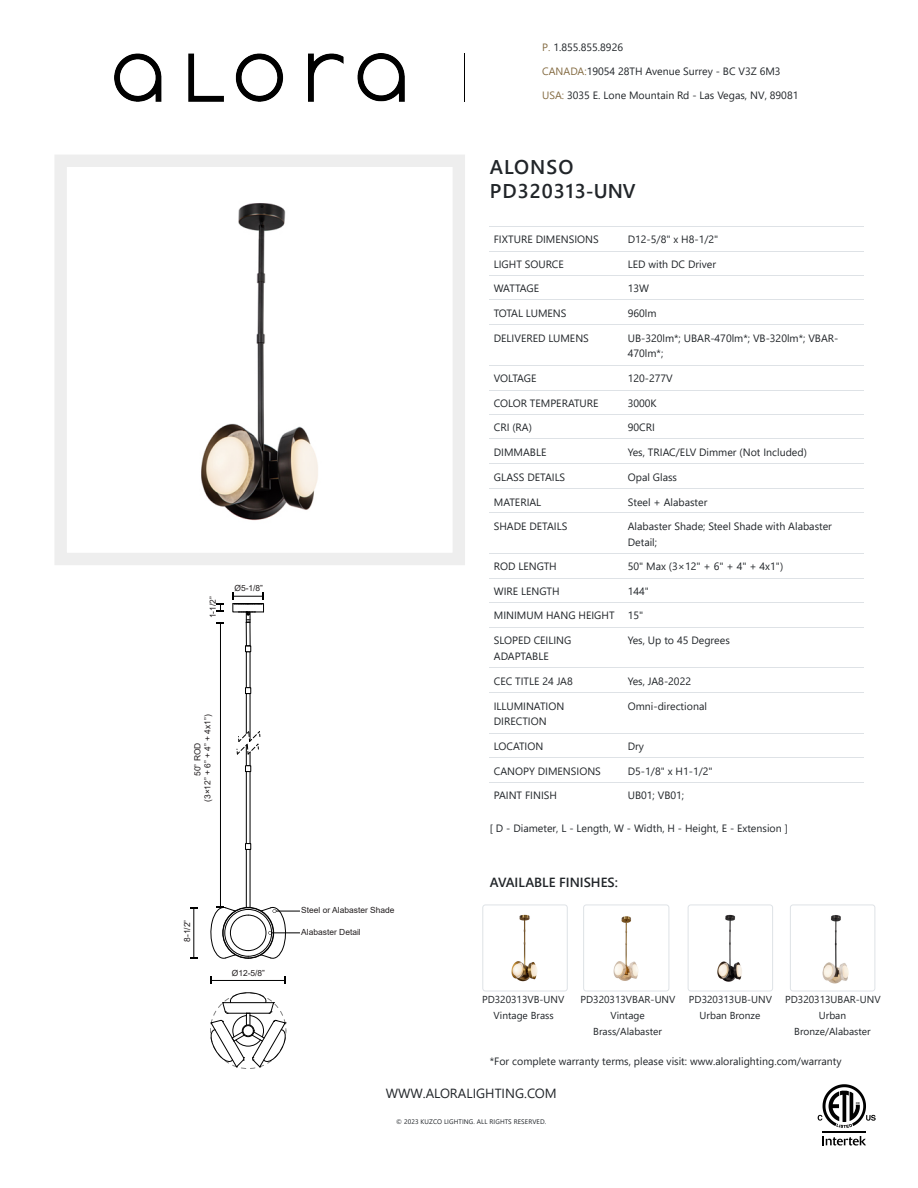
<style>
.page{position:relative;width:918px;height:1188px;background:#fff}
.page>*{position:absolute;margin:0;border:0;box-sizing:border-box;transform-origin:0 0}
.t1{font:600 19.8px/24px "Segoe UI";letter-spacing:.05em;color:#212529}
.t2{font:13.2px "Segoe UI";color:#212529}
.t3{font:600 13.2px "Segoe UI";color:#212529}
.t4{font:10.65px/15.8px "Segoe UI";color:#212529}
.t5{font:10.65px "Segoe UI";letter-spacing:-.03em;color:#212529}
.t6{font:10.65px "Segoe UI";letter-spacing:-.02em;color:#212529}
.t7{font:10.05px/15.8px "Segoe UI";color:#212529;text-align:center}
.t8{font:8.4px/10.1px "Arial";color:#231f20;text-align:center}
.t9{font:6.6px "Segoe UI";letter-spacing:.015em;color:#212529}
.s1{color:#846b42}
</style>
<div class="page">
<div style="left:54px;top:155px;width:411px;height:410px;border:12px solid #eee"></div>
<hr style="left:490px;top:226px;width:134px;height:1px;background:#dee2e6">
<hr style="left:624px;top:226px;width:239px;height:1px;background:#dee2e6">
<hr style="left:490px;top:251px;width:134px;height:1px;background:#dee2e6">
<hr style="left:624px;top:251px;width:239px;height:1px;background:#dee2e6">
<hr style="left:490px;top:275px;width:134px;height:1px;background:#dee2e6">
<hr style="left:624px;top:275px;width:239px;height:1px;background:#dee2e6">
<hr style="left:490px;top:299px;width:134px;height:1px;background:#dee2e6">
<hr style="left:624px;top:299px;width:239px;height:1px;background:#dee2e6">
<hr style="left:490px;top:324px;width:134px;height:1px;background:#dee2e6">
<hr style="left:624px;top:324px;width:239px;height:1px;background:#dee2e6">
<hr style="left:490px;top:365px;width:134px;height:1px;background:#dee2e6">
<hr style="left:624px;top:365px;width:239px;height:1px;background:#dee2e6">
<hr style="left:490px;top:390px;width:134px;height:1px;background:#dee2e6">
<hr style="left:624px;top:390px;width:239px;height:1px;background:#dee2e6">
<hr style="left:490px;top:415px;width:134px;height:1px;background:#dee2e6">
<hr style="left:624px;top:415px;width:239px;height:1px;background:#dee2e6">
<hr style="left:490px;top:439px;width:134px;height:1px;background:#dee2e6">
<hr style="left:624px;top:439px;width:239px;height:1px;background:#dee2e6">
<hr style="left:490px;top:463px;width:134px;height:1px;background:#dee2e6">
<hr style="left:624px;top:463px;width:239px;height:1px;background:#dee2e6">
<hr style="left:490px;top:488px;width:134px;height:1px;background:#dee2e6">
<hr style="left:624px;top:488px;width:239px;height:1px;background:#dee2e6">
<hr style="left:490px;top:512px;width:134px;height:1px;background:#dee2e6">
<hr style="left:624px;top:512px;width:239px;height:1px;background:#dee2e6">
<hr style="left:490px;top:553px;width:134px;height:1px;background:#dee2e6">
<hr style="left:624px;top:553px;width:239px;height:1px;background:#dee2e6">
<hr style="left:490px;top:578px;width:134px;height:1px;background:#dee2e6">
<hr style="left:624px;top:578px;width:239px;height:1px;background:#dee2e6">
<hr style="left:490px;top:602px;width:134px;height:1px;background:#dee2e6">
<hr style="left:624px;top:602px;width:239px;height:1px;background:#dee2e6">
<hr style="left:490px;top:627px;width:134px;height:1px;background:#dee2e6">
<hr style="left:624px;top:627px;width:239px;height:1px;background:#dee2e6">
<hr style="left:490px;top:667px;width:134px;height:1px;background:#dee2e6">
<hr style="left:624px;top:667px;width:239px;height:1px;background:#dee2e6">
<hr style="left:490px;top:692px;width:134px;height:1px;background:#dee2e6">
<hr style="left:624px;top:692px;width:239px;height:1px;background:#dee2e6">
<hr style="left:490px;top:733px;width:134px;height:1px;background:#dee2e6">
<hr style="left:624px;top:733px;width:239px;height:1px;background:#dee2e6">
<hr style="left:490px;top:758px;width:134px;height:1px;background:#dee2e6">
<hr style="left:624px;top:758px;width:239px;height:1px;background:#dee2e6">
<hr style="left:490px;top:782px;width:134px;height:1px;background:#dee2e6">
<hr style="left:624px;top:782px;width:239px;height:1px;background:#dee2e6">
<svg style="left:482px;top:904px;width:86px;height:88px"></svg>
<svg style="left:583px;top:904px;width:87px;height:88px"></svg>
<svg style="left:687px;top:904px;width:86px;height:88px"></svg>
<svg style="left:790px;top:904px;width:86px;height:88px"></svg>
<svg style="left:822px;top:1136px;width:44px;height:9px"></svg>
<hr style="left:822px;top:1131px;width:44px;height:1px;background:#010101">
<svg style="left:818px;top:1084px;width:58px;height:44px"></svg>
<svg style="left:210px;top:992px;width:77px;height:77px"></svg>
<div style="left:246px;top:849px;width:4px;height:59px;border:1px solid #000"></div>
<div style="left:246px;top:771px;width:4px;height:73px;border:1px solid #000"></div>
<div style="left:246px;top:693px;width:4px;height:73px;border:1px solid #000"></div>
<div style="left:246px;top:651px;width:4px;height:37px;border:1px solid #000"></div>
<svg style="left:245px;top:646px;width:6px;height:6px"></svg>
<svg style="left:245px;top:687px;width:6px;height:7px"></svg>
<svg style="left:245px;top:766px;width:6px;height:6px"></svg>
<svg style="left:245px;top:843px;width:6px;height:7px"></svg>
<div style="left:246px;top:622px;width:4px;height:24px;border:1px solid #000"></div>
<hr style="left:220px;top:623px;width:1px;height:284px;background:#000">
<svg style="left:210px;top:906px;width:90px;height:53px"></svg>
<svg style="left:232px;top:593px;width:32px;height:30px"></svg>
<svg style="left:217px;top:604px;width:7px;height:8px"></svg>
<hr style="left:211px;top:980px;width:74px;height:1px;background:#000">
<hr style="left:194px;top:908px;width:1px;height:50px;background:#000">
<svg style="left:190px;top:907px;width:7px;height:2px"></svg>
<svg style="left:237px;top:731px;width:23px;height:24px"></svg>
<hr style="left:464px;top:54px;width:1px;height:48px;background:#000">
<img style="left:115px;top:54px;width:290px;height:48px">
<img style="left:201px;top:203px;width:117px;height:318px">
<img style="left:712px;top:914px;width:38px;height:68px">
<img style="left:511px;top:914px;width:27px;height:68px">
<img style="left:608px;top:915px;width:39px;height:66px">
<img style="left:821px;top:914px;width:31px;height:70px">
<p class="t8" style="left:208px;top:618px;width:24px;rotate:-90deg">1-1/2”</p>
<p class="t8" style="left:235px;top:583px;width:30px">Ø5-1/8”</p>
<p class="t8" style="left:192px;top:802px;width:89px;rotate:-90deg">50” ROD<br>(3×12” + 6” + 4” + 4x1”)</p>
<p class="t8" style="left:182px;top:942px;width:24px;rotate:-90deg">8-1/2”</p>
<p class="t8" style="left:232px;top:968px;width:35px">Ø12-5/8”</p>
<p class="t4" style="left:542px;top:39px;width:82px"><span class="s1">P.</span> 1.855.855.8926</p>
<p class="t4" style="left:542px;top:63px;width:240px"><span class="s1">CANADA:</span>19054 28TH Avenue Surrey - BC V3Z 6M3</p>
<p class="t4" style="left:542px;top:87px;width:258px"><span class="s1">USA:</span> 3035 E. Lone Mountain Rd - Las Vegas, NV, 89081</p>
<h1 class="t1" style="left:490px;top:154px;width:147px">ALONSO<br>PD320313-UNV</h1>
<p class="t4" style="left:494px;top:231px;width:106px">FIXTURE DIMENSIONS</p>
<p class="t4" style="left:628px;top:231px;width:92px">D12-5/8" x H8-1/2"</p>
<p class="t4" style="left:494px;top:255px;width:72px">LIGHT SOURCE</p>
<p class="t4" style="left:628px;top:255px;width:90px">LED with DC Driver</p>
<p class="t5" style="left:494px;top:278px;width:47px">WATTAGE</p>
<p class="t4" style="left:628px;top:279px;width:23px">13W</p>
<p class="t4" style="left:494px;top:304px;width:74px">TOTAL LUMENS</p>
<p class="t4" style="left:628px;top:304px;width:30px">960lm</p>
<p class="t4" style="left:494px;top:329px;width:97px">DELIVERED LUMENS</p>
<p class="t4" style="left:628px;top:329px;width:212px">UB-320lm*; UBAR-470lm*; VB-320lm*; VBAR-<br>470lm*;</p>
<p class="t6" style="left:494px;top:368px;width:44px">VOLTAGE</p>
<p class="t4" style="left:628px;top:370px;width:47px">120-277V</p>
<p class="t4" style="left:494px;top:394px;width:106px">COLOR TEMPERATURE</p>
<p class="t4" style="left:628px;top:394px;width:30px">3000K</p>
<p class="t4" style="left:494px;top:418px;width:40px">CRI (RA)</p>
<p class="t4" style="left:628px;top:418px;width:29px">90CRI</p>
<p class="t4" style="left:494px;top:443px;width:54px">DIMMABLE</p>
<p class="t4" style="left:628px;top:443px;width:181px">Yes, TRIAC/ELV Dimmer (Not Included)</p>
<p class="t4" style="left:494px;top:468px;width:73px">GLASS DETAILS</p>
<p class="t4" style="left:628px;top:468px;width:51px">Opal Glass</p>
<p class="t4" style="left:494px;top:493px;width:49px">MATERIAL</p>
<p class="t4" style="left:628px;top:493px;width:81px">Steel + Alabaster</p>
<p class="t4" style="left:494px;top:517px;width:75px">SHADE DETAILS</p>
<p class="t4" style="left:628px;top:517px;width:206px">Alabaster Shade; Steel Shade with Alabaster<br>Detail;</p>
<p class="t4" style="left:494px;top:558px;width:64px">ROD LENGTH</p>
<p class="t4" style="left:628px;top:558px;width:157px">50" Max (3×12" + 6" + 4" + 4x1")</p>
<p class="t4" style="left:494px;top:583px;width:67px">WIRE LENGTH</p>
<p class="t4" style="left:628px;top:583px;width:23px">144"</p>
<p class="t4" style="left:494px;top:607px;width:151px">MINIMUM HANG HEIGHT 15"</p>
<p class="t4" style="left:494px;top:632px;width:79px">SLOPED CEILING<br>ADAPTABLE</p>
<p class="t4" style="left:628px;top:632px;width:104px">Yes, Up to 45 Degrees</p>
<p class="t4" style="left:494px;top:672px;width:80px">CEC TITLE 24 JA8</p>
<p class="t4" style="left:628px;top:672px;width:65px">Yes, JA8-2022</p>
<p class="t4" style="left:494px;top:697px;width:72px">ILLUMINATION<br>DIRECTION</p>
<p class="t4" style="left:628px;top:697px;width:81px">Omni-directional</p>
<p class="t4" style="left:494px;top:737px;width:51px">LOCATION</p>
<p class="t4" style="left:628px;top:737px;width:18px">Dry</p>
<p class="t4" style="left:494px;top:762px;width:109px">CANOPY DIMENSIONS</p>
<p class="t4" style="left:628px;top:762px;width:86px">D5-1/8" x H1-1/2"</p>
<p class="t4" style="left:494px;top:786px;width:65px">PAINT FINISH</p>
<p class="t4" style="left:628px;top:786px;width:58px">UB01; VB01;</p>
<p class="t4" style="left:490px;top:819px;width:300px">[ D - Diameter, L - Length, W - Width, H - Height, E - Extension ]</p>
<p class="t8" style="left:301px;top:905px;width:95px">Steel or Alabaster Shade</p>
<p class="t8" style="left:301px;top:927px;width:61px">Alabaster Detail</p>
<p class="t3" style="left:490px;top:870px;width:130px">AVAILABLE FINISHES:</p>
<p class="t7" style="left:482px;top:991px;width:84px">PD320313VB-UNV<br>Vintage Brass</p>
<p class="t7" style="left:581px;top:991px;width:96px">PD320313VBAR-UNV<br>Vintage<br>Brass/Alabaster</p>
<p class="t7" style="left:689px;top:991px;width:85px">PD320313UB-UNV<br>Urban Bronze</p>
<p class="t7" style="left:785px;top:991px;width:97px">PD320313UBAR-UNV<br>Urban<br>Bronze/Alabaster</p>
<p class="t4" style="left:490px;top:1053px;width:353px">*For complete warranty terms, please visit: www.aloralighting.com/warranty</p>
<p class="t2" style="left:386px;top:1081px;width:173px">WWW.ALORALIGHTING.COM</p>
<p class="t9" style="left:396px;top:1115px;width:151px">© 2023 KUZCO LIGHTING. ALL RIGHTS RESERVED.</p>
</div>
